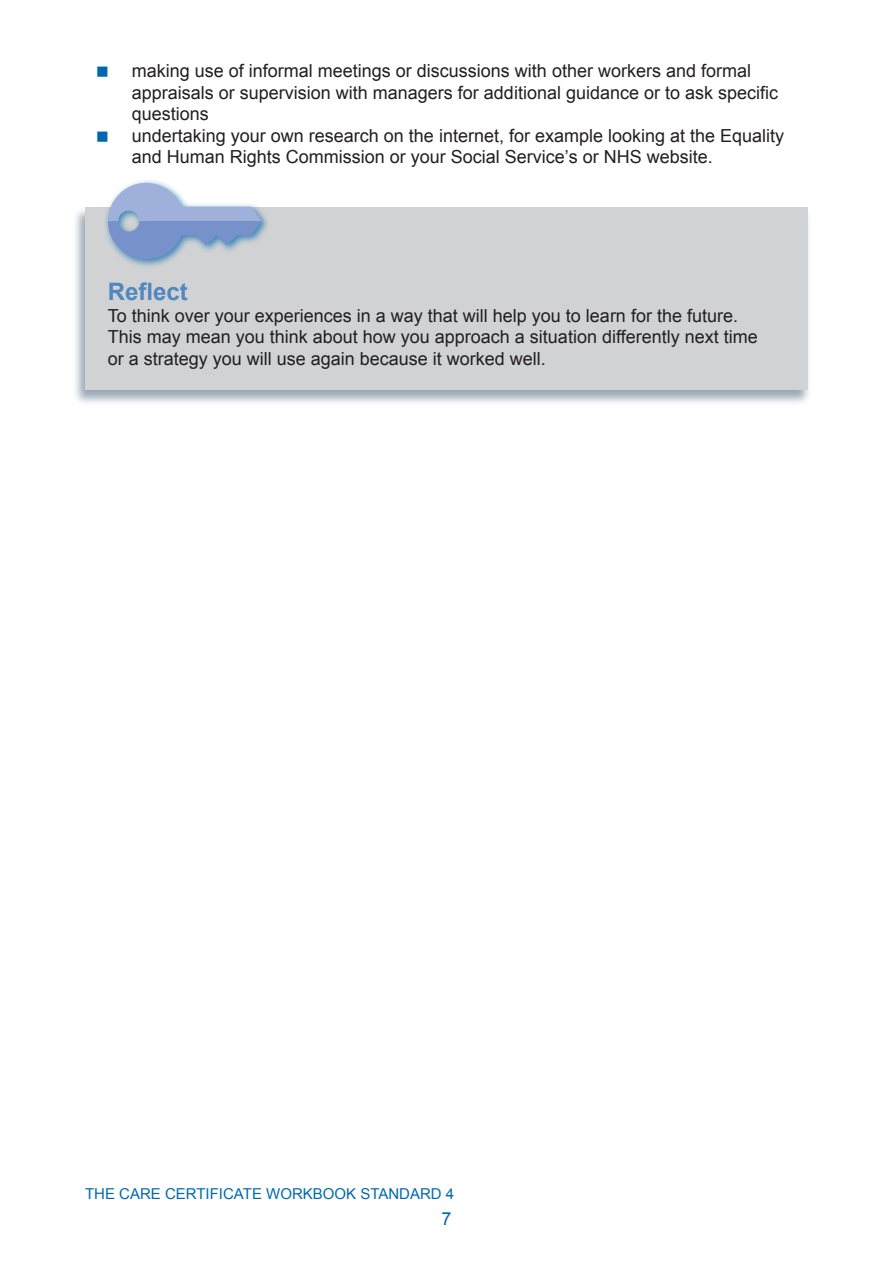
<style>
.page{position:relative;width:893px;height:1263px;background:#fff}
.page>*{position:absolute;margin:0;border:0;box-sizing:border-box;transform-origin:0 0}
.t1{font:700 24px "Arial";color:#5087c1}
.t2{font:18px/21.6px "Arial";color:#221f1f}
.t3{font:18px "Arial";color:#0069ae}
.t4{font:15px "Arial";color:#0069ae}
</style>
<div class="page">
<div style="left:73px;top:207px;width:739px;height:199px;background:#002548;opacity:.4"></div>
<div style="left:85px;top:207px;width:723px;height:183px;background:#d1d2d4"></div>
<div style="left:103px;top:178px;width:167px;height:91px;background:#0069ae;opacity:.75"></div>
<svg style="left:108px;top:183px;width:154px;height:76px"></svg>
<p class="t2" style="left:132px;top:61px;width:654px">making use of informal meetings or discussions with other workers and formal appraisals or supervision with managers for additional guidance or to ask specific questions<br>undertaking your own research on the internet, for example looking at the Equality and Human Rights Commission or your Social Service’s or NHS website.</p>
<h1 class="t1" style="left:108px;top:283px;width:82px">Reflect</h1>
<p class="t2" style="left:108px;top:306px;width:652px">To think over your experiences in a way that will help you to learn for the future.<br>This may mean you think about how you approach a situation differently next time or a strategy you will use again because it worked well.</p>
<p class="t4" style="left:85px;top:1185px;width:371px">THE CARE CERTIFICATE WORKBOOK STANDARD 4</p>
<p class="t3" style="left:441px;top:1212px;width:12px">7</p>
</div>
